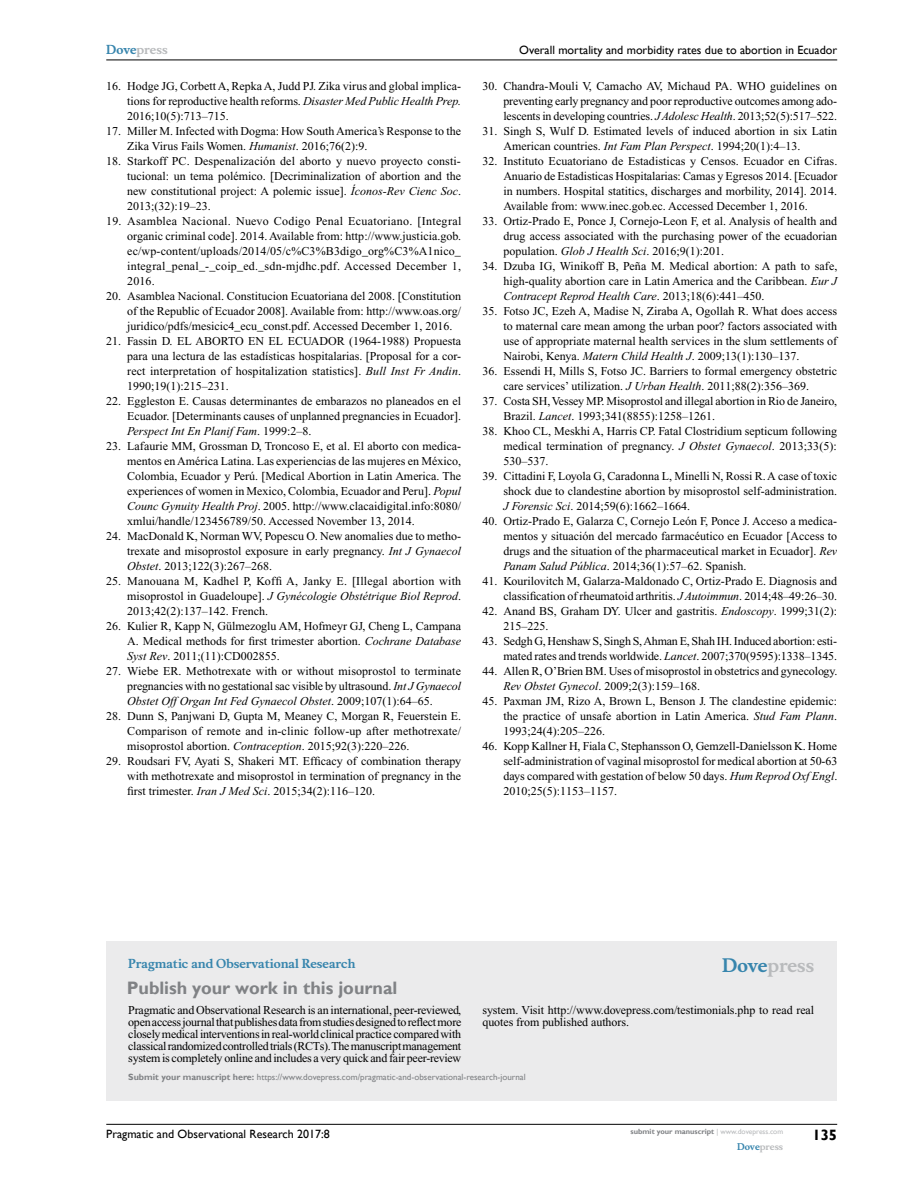
<style>
.page{position:relative;width:918px;height:1188px;background:#fff}
.page>*{position:absolute;margin:0;border:0;box-sizing:border-box;transform-origin:0 0}
.t1{font:700 18px "Gill Sans";color:#808285}
.t2{font:700 18px "Musee";color:#b8babc}
.t3{font:700 15px "Gill Sans";color:#000}
.t4{font:12px/15px "Times New Roman";color:#000;text-align:justify}
.t5{font:12px "Gill Sans";color:#000}
.t6{font:700 12px "Musee";color:#3785ad}
.t7{font:700 12px "Musee";color:#b8babc}
.t8{font:9px "Gill Sans";color:#808285}
.t9{font:700 9px "Musee";color:#b8babc}
.t10{font:700 7.5px "Gill Sans";color:#808285}
.s1{color:#3785ad}
.s2{font-style:italic}
.s3{font-weight:700}
.s4{font-weight:400;color:#b8babc}
</style>
<div class="page">
<div style="left:106px;top:941px;width:731px;height:159px;background:#ebebec"></div>
<hr style="left:106px;top:1124px;width:731px;height:1px;background:#000">
<hr style="left:106px;top:60px;width:731px;height:1px;background:#000">
<p class="t7" style="left:106px;top:43px;width:63px"><span class="s1">Dove</span>press</p>
<p class="t4" style="left:127px;top:79px;width:336px;text-indent:-21px">16. Hodge JG, Corbett A, Repka A, Judd PJ. Zika virus and global implica&shy;tions for reproductive health reforms. <span class="s2">Disaster Med Public Health Prep.<br></span>2016;10(5):713–715.</p>
<p class="t4" style="left:127px;top:124px;width:335px;text-indent:-21px">17. Miller M. Infected with Dogma: How South America’s Response to the<br>Zika Virus Fails Women. <span class="s2">Humanist</span>. 2016;76(2):9.</p>
<p class="t4" style="left:127px;top:154px;width:335px;text-indent:-21px">18. Starkoff PC. Despenalización del aborto y nuevo proyecto consti&shy;tucional: un tema polémico. [Decriminalization of abortion and the new constitutional project: A polemic issue]. <span class="s2">Íconos-Rev Cienc Soc</span>.<br>2013;(32):19–23.</p>
<p class="t4" style="left:127px;top:214px;width:336px;text-indent:-21px">19. Asamblea Nacional. Nuevo Codigo Penal Ecuatoriano. [Integral organic criminal code]. 2014. Available from: http://www.justicia.gob. ec/wp-content/uploads/2014/05/c%C3%B3digo_org%C3%A1nico_ integral_penal_-_coip_ed._sdn-mjdhc.pdf. Accessed December 1, 2016.</p>
<p class="t4" style="left:127px;top:289px;width:335px;text-indent:-21px">20. Asamblea Nacional. Constitucion Ecuatoriana del 2008. [Constitution of the Republic of Ecuador 2008]. Available from: http://www.oas.org/ juridico/pdfs/mesicic4_ecu_const.pdf. Accessed December 1, 2016.</p>
<p class="t4" style="left:127px;top:334px;width:335px;text-indent:-21px">21. Fassin D. EL ABORTO EN EL ECUADOR (1964-1988) Propuesta para una lectura de las estadísticas hospitalarias. [Proposal for a cor&shy;rect interpretation of hospitalization statistics]. <span class="s2">Bull Inst Fr Andin</span>.<br>1990;19(1):215–231.</p>
<p class="t4" style="left:127px;top:394px;width:335px;text-indent:-21px">22. Eggleston E. Causas determinantes de embarazos no planeados en el Ecuador. [Determinants causes of unplanned pregnancies in Ecuador].<br><span class="s2">Perspect Int En Planif Fam</span>. 1999:2–8.</p>
<p class="t4" style="left:127px;top:439px;width:335px;text-indent:-21px">23. Lafaurie MM, Grossman D, Troncoso E, et al. El aborto con medica&shy;mentos en América Latina. Las experiencias de las mujeres en México, Colombia, Ecuador y Perú. [Medical Abortion in Latin America. The experiences of women in Mexico, Colombia, Ecuador and Peru]. <span class="s2">Popul Counc Gynuity Health Proj</span>. 2005. http://www.clacaidigital.info:8080/ xmlui/handle/123456789/50. Accessed November 13, 2014.</p>
<p class="t4" style="left:127px;top:529px;width:335px;text-indent:-21px">24. MacDonald K, Norman WV, Popescu O. New anomalies due to metho&shy;trexate and misoprostol exposure in early pregnancy. <span class="s2">Int J Gynaecol Obstet</span>. 2013;122(3):267–268.</p>
<p class="t4" style="left:127px;top:574px;width:335px;text-indent:-21px">25. Manouana M, Kadhel P, Koffi A, Janky E. [Illegal abortion with misoprostol in Guadeloupe]. <span class="s2">J Gynécologie Obstétrique Biol Reprod</span>.<br>2013;42(2):137–142. French.</p>
<p class="t4" style="left:127px;top:619px;width:335px;text-indent:-21px">26. Kulier R, Kapp N, Gülmezoglu AM, Hofmeyr GJ, Cheng L, Campana A. Medical methods for first trimester abortion. <span class="s2">Cochrane Database Syst Rev</span>. 2011;(11):CD002855.</p>
<p class="t4" style="left:127px;top:664px;width:335px;text-indent:-21px">27. Wiebe ER. Methotrexate with or without misoprostol to terminate pregnancies with no gestational sac visible by ultrasound. <span class="s2">Int J Gynaecol Obstet Off Organ Int Fed Gynaecol Obstet</span>. 2009;107(1):64–65.</p>
<p class="t4" style="left:127px;top:709px;width:335px;text-indent:-21px">28. Dunn S, Panjwani D, Gupta M, Meaney C, Morgan R, Feuerstein E.<br>Comparison of remote and in-clinic follow-up after methotrexate/ misoprostol abortion. <span class="s2">Contraception</span>. 2015;92(3):220–226.</p>
<p class="t4" style="left:127px;top:754px;width:335px;text-indent:-21px">29. Roudsari FV, Ayati S, Shakeri MT. Efficacy of combination therapy with methotrexate and misoprostol in termination of pregnancy in the first trimester. <span class="s2">Iran J Med Sci</span>. 2015;34(2):116–120.</p>
<p class="t5" style="left:519px;top:43px;width:319px">Overall mortality and morbidity rates due to abortion in Ecuador</p>
<p class="t4" style="left:503px;top:79px;width:335px;text-indent:-21px">30. Chandra-Mouli V, Camacho AV, Michaud PA. WHO guidelines on preventing early pregnancy and poor reproductive outcomes among ado&shy;lescents in developing countries. <span class="s2">J Adolesc Health</span>. 2013;52(5):517–522.</p>
<p class="t4" style="left:503px;top:124px;width:335px;text-indent:-21px">31. Singh S, Wulf D. Estimated levels of induced abortion in six Latin<br>American countries. <span class="s2">Int Fam Plan Perspect</span>. 1994;20(1):4–13.</p>
<p class="t4" style="left:503px;top:154px;width:336px;text-indent:-21px">32. Instituto Ecuatoriano de Estadisticas y Censos. Ecuador en Cifras.<br>Anuario de Estadisticas Hospitalarias: Camas y Egresos 2014. [Ecuador in numbers. Hospital statitics, discharges and morbility, 2014]. 2014.<br>Available from: www.inec.gob.ec. Accessed December 1, 2016.</p>
<p class="t4" style="left:503px;top:214px;width:335px;text-indent:-21px">33. Ortiz-Prado E, Ponce J, Cornejo-Leon F, et al. Analysis of health and drug access associated with the purchasing power of the ecuadorian population. <span class="s2">Glob J Health Sci</span>. 2016;9(1):201.</p>
<p class="t4" style="left:503px;top:259px;width:336px;text-indent:-21px">34. Dzuba IG, Winikoff B, Peña M. Medical abortion: A path to safe, high-quality abortion care in Latin America and the Caribbean. <span class="s2">Eur J Contracept Reprod Health Care</span>. 2013;18(6):441–450.</p>
<p class="t4" style="left:503px;top:304px;width:335px;text-indent:-21px">35. Fotso JC, Ezeh A, Madise N, Ziraba A, Ogollah R. What does access to maternal care mean among the urban poor? factors associated with use of appropriate maternal health services in the slum settlements of Nairobi, Kenya. <span class="s2">Matern Child Health J</span>. 2009;13(1):130–137.</p>
<p class="t4" style="left:503px;top:364px;width:335px;text-indent:-21px">36. Essendi H, Mills S, Fotso JC. Barriers to formal emergency obstetric care services’ utilization. <span class="s2">J Urban Health</span>. 2011;88(2):356–369.</p>
<p class="t4" style="left:503px;top:394px;width:335px;text-indent:-21px">37. Costa SH, Vessey MP. Misoprostol and illegal abortion in Rio de Janeiro,<br>Brazil. <span class="s2">Lancet</span>. 1993;341(8855):1258–1261.</p>
<p class="t4" style="left:503px;top:424px;width:335px;text-indent:-21px">38. Khoo CL, Meskhi A, Harris CP. Fatal Clostridium septicum following medical termination of pregnancy. <span class="s2">J Obstet Gynaecol</span>. 2013;33(5):<br>530–537.</p>
<p class="t4" style="left:503px;top:469px;width:335px;text-indent:-21px">39. Cittadini F, Loyola G, Caradonna L, Minelli N, Rossi R. A case of toxic shock due to clandestine abortion by misoprostol self-administration.<br><span class="s2">J Forensic Sci</span>. 2014;59(6):1662–1664.</p>
<p class="t4" style="left:503px;top:514px;width:335px;text-indent:-21px">40. Ortiz-Prado E, Galarza C, Cornejo León F, Ponce J. Acceso a medica&shy;mentos y situación del mercado farmacéutico en Ecuador [Access to drugs and the situation of the pharmaceutical market in Ecuador]. <span class="s2">Rev Panam Salud Pública</span>. 2014;36(1):57–62. Spanish.</p>
<p class="t4" style="left:482px;top:574px;width:356px;text-align:right">41. Kourilovitch M, Galarza-Maldonado C, Ortiz-Prado E. Diagnosis and classification of rheumatoid arthritis. <span class="s2">J Autoimmun</span>. 2014;48–49:26–30.</p>
<p class="t4" style="left:503px;top:604px;width:335px;text-indent:-21px">42. Anand BS, Graham DY. Ulcer and gastritis. <span class="s2">Endoscopy</span>. 1999;31(2):<br>215–225.</p>
<p class="t4" style="left:482px;top:634px;width:356px;text-align:right">43. Sedgh G, Henshaw S, Singh S, Ahman E, Shah IH. Induced abortion: esti&shy;mated rates and trends worldwide. <span class="s2">Lancet</span>. 2007;370(9595):1338–1345.</p>
<p class="t4" style="left:503px;top:664px;width:335px;text-indent:-21px">44. Allen R, O’Brien BM. Uses of misoprostol in obstetrics and gynecology.<br><span class="s2">Rev Obstet Gynecol</span>. 2009;2(3):159–168.</p>
<p class="t4" style="left:503px;top:694px;width:335px;text-indent:-21px">45. Paxman JM, Rizo A, Brown L, Benson J. The clandestine epidemic: the practice of unsafe abortion in Latin America. <span class="s2">Stud Fam Plann</span>.<br>1993;24(4):205–226.</p>
<p class="t4" style="left:503px;top:739px;width:336px;text-indent:-21px">46. Kopp Kallner H, Fiala C, Stephansson O, Gemzell-Danielsson K. Home self-administration of vaginal misoprostol for medical abortion at 50-63 days compared with gestation of below 50 days. <span class="s2">Hum Reprod Oxf Engl</span>.<br>2010;25(5):1153–1157.</p>
<p class="t6" style="left:128px;top:956px;width:229px">Pragmatic and Observational Research</p>
<h1 class="t1" style="left:127px;top:977px;width:272px">Publish your work in this journal</h1>
<h1 class="t2" style="left:722px;top:955px;width:94px"><span class="s1">Dove</span>press</h1>
<p class="t4" style="left:128px;top:1004px;width:335px;line-height:12px">Pragmatic and Observational Research is an international, peer-reviewed, open access journal that publishes data from studies designed to reflect more closely medical interventions in real-world clinical practice compared with classical randomized controlled trials (RCTs). The manuscript management system is completely online and includes a very quick and fair peer-review</p>
<p class="t4" style="left:482px;top:1004px;width:333px;line-height:12px">system. Visit http://www.dovepress.com/testimonials.php to read real quotes from published authors.</p>
<p class="t8" style="left:128px;top:1072px;width:399px"><span class="s3">Submit your manuscript here:</span> https://www.dovepress.com/pragmatic-and-observational-research-journal</p>
<p class="t5" style="left:106px;top:1127px;width:225px">Pragmatic and Observational Research 2017:8</p>
<p class="t10" style="left:631px;top:1127px;width:154px">submit your manuscript <span class="s4">| www.dovepress.com</span></p>
<p class="t9" style="left:737px;top:1141px;width:48px"><span class="s1">Dove</span>press</p>
<p class="t3" style="left:812px;top:1126px;width:26px">135</p>
</div>
